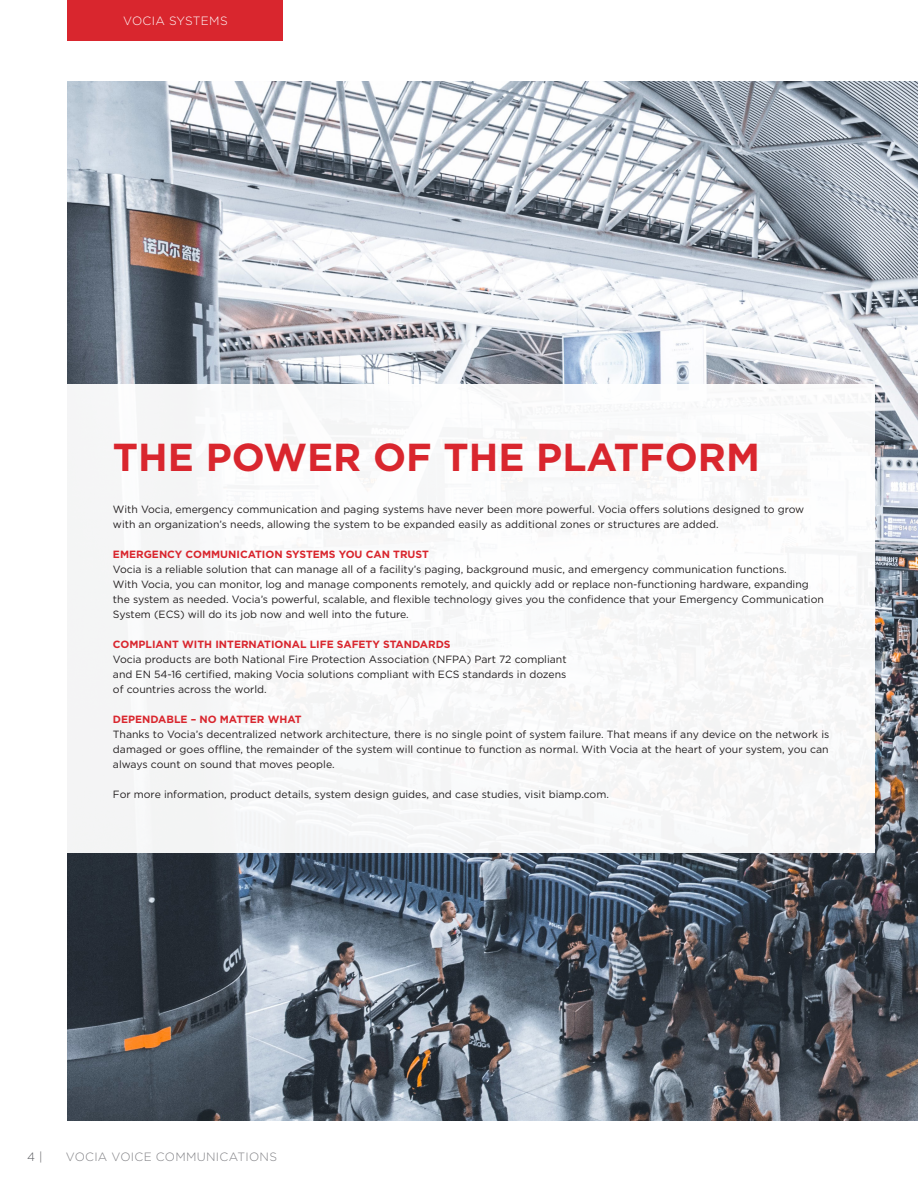
<style>
.page{position:relative;width:918px;height:1188px;background:#fff}
.page>*{position:absolute;margin:0;border:0;box-sizing:border-box;transform-origin:0 0}
.body_copy{font:700 39px "Gotham";color:#d9262e}
.t1{font:300 12px "Gotham";letter-spacing:.025em;color:#818185}
.t2{font:300 12px "Gotham";letter-spacing:.025em;color:#fff}
.t3{font:300 12px "Gotham";color:#5b5c61}
.bullets{font:10.5px/15px "Gotham";color:#231f20}
.bullets-2{font:700 10.5px "Gotham";color:#d9262e}
</style>
<div class="page">
<img style="left:68px;top:81px;width:850px;height:1039px">
<div style="left:0;top:384px;width:875px;height:469px;background:#fff"></div>
<div style="left:68px;top:0;width:216px;height:40px;background:#d9262e"></div>
<p class="t2" style="left:123px;top:13px;width:106px">VOCIA SYSTEMS</p>
<p class="body_copy" style="left:113px;top:431px;width:648px">THE POWER OF THE PLATFORM</p>
<p class="bullets" style="left:113px;top:502px;width:693px">With Vocia, emergency communication and paging systems have never been more powerful. Vocia offers solutions designed to grow with an organization’s needs, allowing the system to be expanded easily as additional zones or structures are added.</p>
<p class="bullets-2" style="left:113px;top:548px;width:317px">EMERGENCY COMMUNICATION SYSTEMS YOU CAN TRUST</p>
<p class="bullets" style="left:113px;top:562px;width:712px">Vocia is a reliable solution that can manage all of a facility’s paging, background music, and emergency communication functions.<br>With Vocia, you can monitor, log and manage components remotely, and quickly add or replace non-functioning hardware, expanding the system as needed. Vocia’s powerful, scalable, and flexible technology gives you the confidence that your Emergency Communication System (ECS) will do its job now and well into the future.</p>
<p class="bullets-2" style="left:113px;top:638px;width:339px">COMPLIANT WITH INTERNATIONAL LIFE SAFETY STANDARDS</p>
<p class="bullets" style="left:113px;top:652px;width:455px;text-align:justify">Vocia products are both National Fire Protection Association (NFPA) Part 72 compliant and EN 54-16 certified, making Vocia solutions compliant with ECS standards in dozens of countries across the world.</p>
<p class="bullets-2" style="left:113px;top:713px;width:190px">DEPENDABLE – NO MATTER WHAT</p>
<p class="bullets" style="left:113px;top:727px;width:718px;text-align:justify">Thanks to Vocia’s decentralized network architecture, there is no single point of system failure. That means if any device on the network is damaged or goes offline, the remainder of the system will continue to function as normal. With Vocia at the heart of your system, you can always count on sound that moves people.</p>
<p class="bullets" style="left:113px;top:787px;width:497px">For more information, product details, system design guides, and case studies, visit biamp.com.</p>
<p class="t3" style="left:27px;top:1149px;width:17px">4 |</p>
<p class="t1" style="left:66px;top:1149px;width:213px">VOCIA VOICE COMMUNICATIONS</p>
</div>
